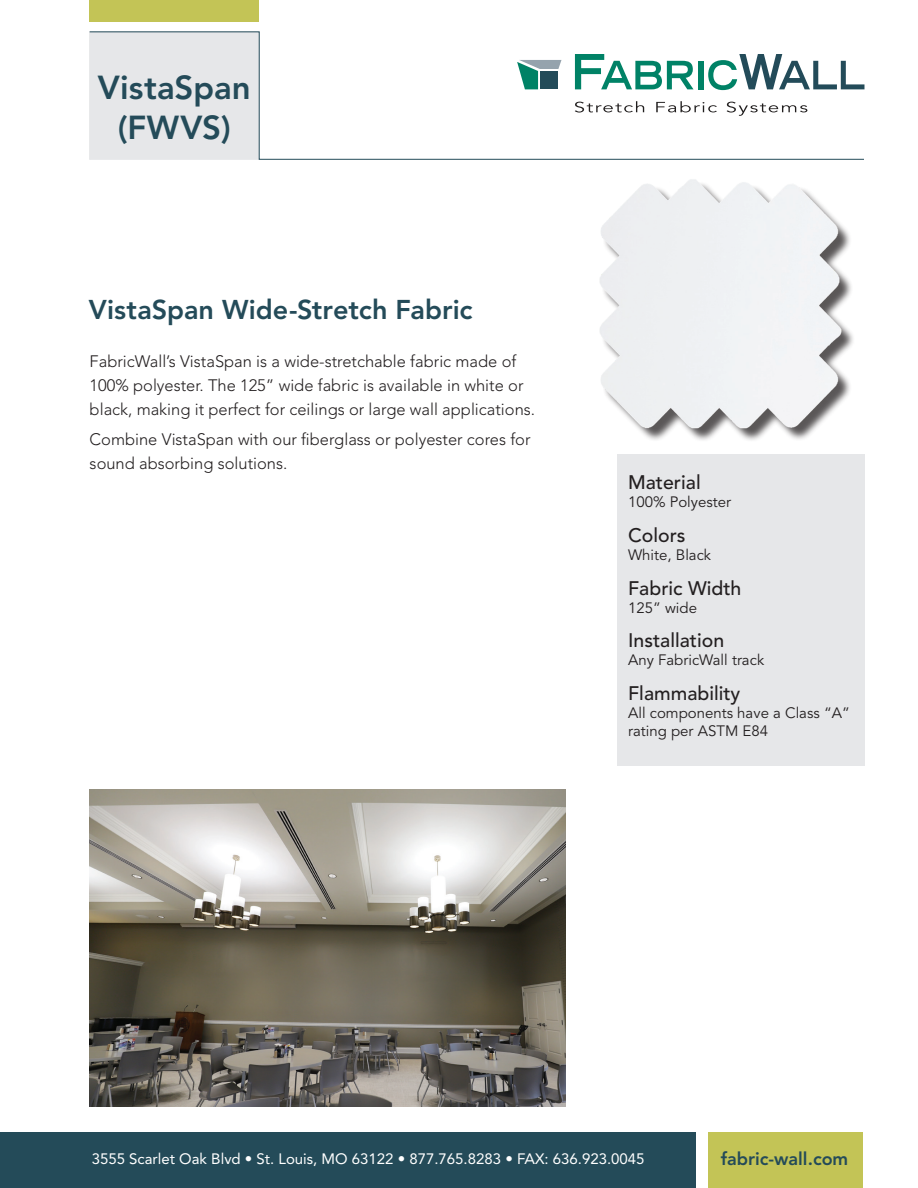
<style>
.page{position:relative;width:918px;height:1188px;background:#fff}
.page>*{position:absolute;margin:0;border:0;box-sizing:border-box;transform-origin:0 0}
.t1{font:800 33px/39.6px "Avenir LT Std";letter-spacing:.005em;color:#244b59;text-align:center}
.t2{font:800 27px "Avenir LT Std";color:#244b59}
.t3{font:500 19.5px "Avenir LT Std";color:#231f20}
.t4{font:800 18px "Avenir LT Std";color:#244b59}
.t5{font:300 16.5px/24px "Avenir LT Std";color:#231f20}
.t6{font:15px/18px "Avenir LT Std";color:#231f20}
.t7{font:15px "Avenir LT Std";color:#fff}
</style>
<div class="page">
<div style="left:90px;top:0;width:169px;height:22px;background:#c3c456"></div>
<div style="left:708px;top:1132px;width:155px;height:56px;background:#c3c456"></div>
<div style="left:0;top:1132px;width:696px;height:56px;background:#244b59"></div>
<svg style="left:89px;top:31px;width:776px;height:129px"></svg>
<div style="left:617px;top:454px;width:247px;height:312px;background:#e6e7e9"></div>
<img style="left:579px;top:158px;width:285px;height:282px">
<svg style="left:517px;top:60px;width:45px;height:29px"></svg>
<svg style="left:575px;top:54px;width:119px;height:35px"></svg>
<div style="left:699px;top:61px;width:5px;height:28px;background:#008266"></div>
<svg style="left:708px;top:54px;width:156px;height:36px"></svg>
<svg style="left:575px;top:101px;width:69px;height:12px"></svg>
<svg style="left:656px;top:101px;width:61px;height:11px"></svg>
<svg style="left:727px;top:102px;width:80px;height:14px"></svg>
<img style="left:90px;top:789px;width:476px;height:318px">
<h1 class="t1" style="left:98px;top:68px;width:154px">VistaSpan (FWVS)</h1>
<h2 class="t2" style="left:89px;top:294px;width:385px">VistaSpan Wide-Stretch Fabric</h2>
<p class="t5" style="left:90px;top:349px;width:447px">FabricWall’s VistaSpan is a wide-stretchable fabric made of<br>100% polyester. The 125” wide fabric is available in white or black, making it perfect for ceilings or large wall applications.</p>
<p class="t5" style="left:90px;top:428px;width:442px">Combine VistaSpan with our fiberglass or polyester cores for sound absorbing solutions.</p>
<p class="t3" style="left:628px;top:471px;width:74px">Material</p>
<p class="t6" style="left:628px;top:493px;width:105px">100% Polyester</p>
<p class="t3" style="left:628px;top:524px;width:59px">Colors</p>
<p class="t6" style="left:628px;top:546px;width:85px">White, Black</p>
<p class="t3" style="left:628px;top:576px;width:115px">Fabric Width</p>
<p class="t6" style="left:628px;top:599px;width:70px">125” wide</p>
<p class="t3" style="left:628px;top:629px;width:98px">Installation</p>
<p class="t6" style="left:628px;top:652px;width:138px">Any FabricWall track</p>
<p class="t3" style="left:628px;top:682px;width:114px">Flammability</p>
<p class="t6" style="left:628px;top:704px;width:223px">All components have a Class “A” rating per ASTM E84</p>
<p class="t7" style="left:92px;top:1150px;width:554px">3555 Scarlet Oak Blvd • St. Louis, MO 63122 • 877.765.8283 • FAX: 636.923.0045</p>
<p class="t4" style="left:721px;top:1148px;width:129px">fabric-wall.com</p>
</div>
